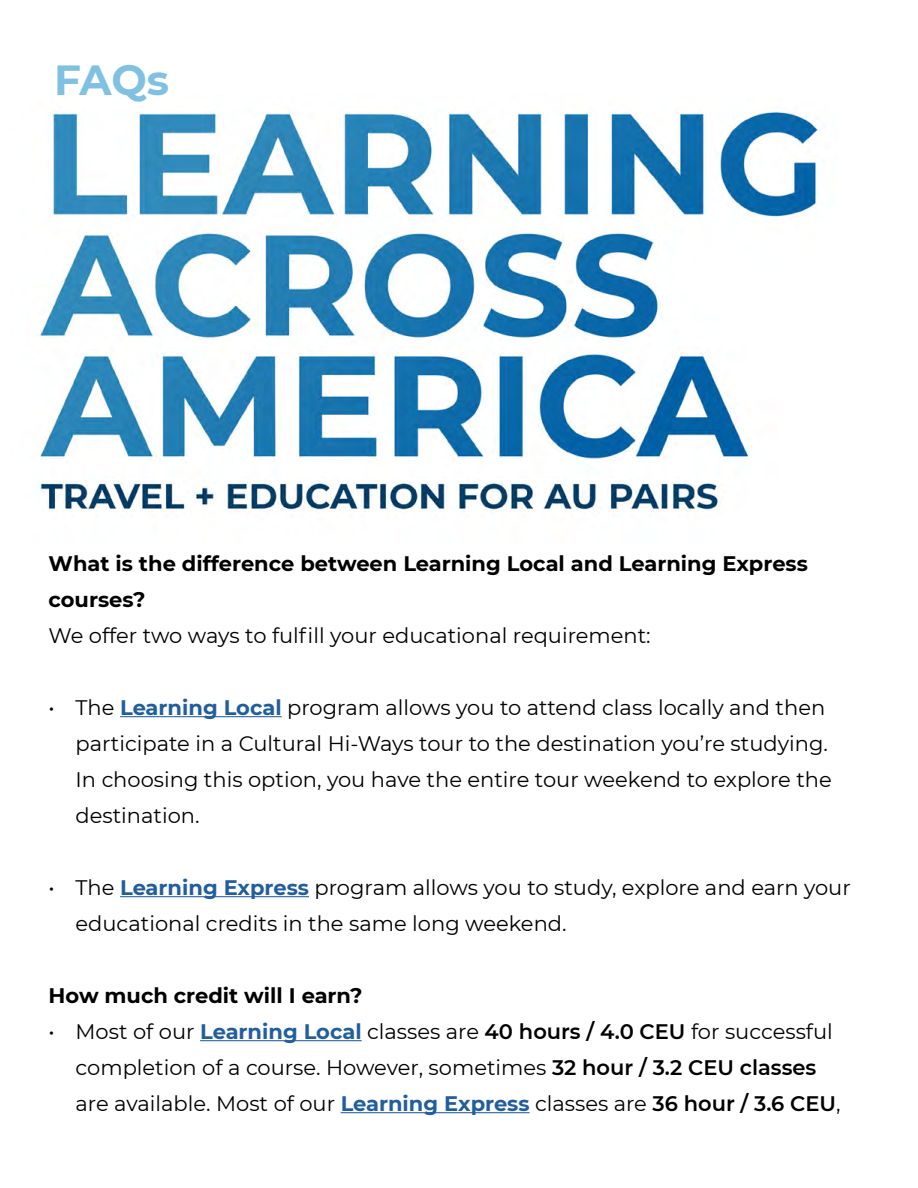
<style>
.page{position:relative;width:918px;height:1188px;background:#fff}
.page>*{position:absolute;margin:0;border:0;box-sizing:border-box;transform-origin:0 0}
.t1{font:700 42px "Montserrat";color:#7fc1e3}
.t2{font:21px/36px "Montserrat";color:#000}
.t3{font:700 21px/36px "Montserrat";color:#000}
.s1{font-weight:700;color:#215e9e}
.s2{font-weight:600}
</style>
<div class="page">
<img style="left:38px;top:109px;width:784px;height:408px">
<hr style="left:120px;top:716px;width:162px;height:1px;background:#215e9e">
<hr style="left:120px;top:896px;width:189px;height:1px;background:#215e9e">
<hr style="left:200px;top:1040px;width:162px;height:1px;background:#215e9e">
<hr style="left:341px;top:1112px;width:189px;height:1px;background:#215e9e">
<h1 class="t1" style="left:54px;top:49px;width:117px">FAQs</h1>
<p class="t3" style="left:49px;top:545px;width:761px">What is the difference between Learning Local and Learning Express courses?</p>
<p class="t2" style="left:49px;top:617px;width:604px">We offer two ways to fulfill your educational requirement:</p>
<p class="t2" style="left:76px;top:689px;width:758px;text-indent:-27px">• The <span class="s1">Learning Local</span> program allows you to attend class locally and then participate in a Cultural Hi-Ways tour to the destination you’re studying.<br>In choosing this option, you have the entire tour weekend to explore the destination.</p>
<p class="t2" style="left:76px;top:869px;width:777px;text-indent:-27px">• The <span class="s1">Learning Express</span> program allows you to study, explore and earn your educational credits in the same long weekend.</p>
<p class="t3" style="left:49px;top:977px;width:315px">How much credit will I earn?</p>
<p class="t2" style="left:76px;top:1013px;width:767px;text-indent:-27px">• Most of our <span class="s1">Learning Local</span> classes are <span class="s2">40 hours / 4.0 CEU</span> for successful completion of a course. However, sometimes <span class="s2">32 hour / 3.2 CEU classes </span>are available. Most of our <span class="s1">Learning Express</span> classes are <span class="s2">36 hour / 3.6 CEU</span>,</p>
</div>
